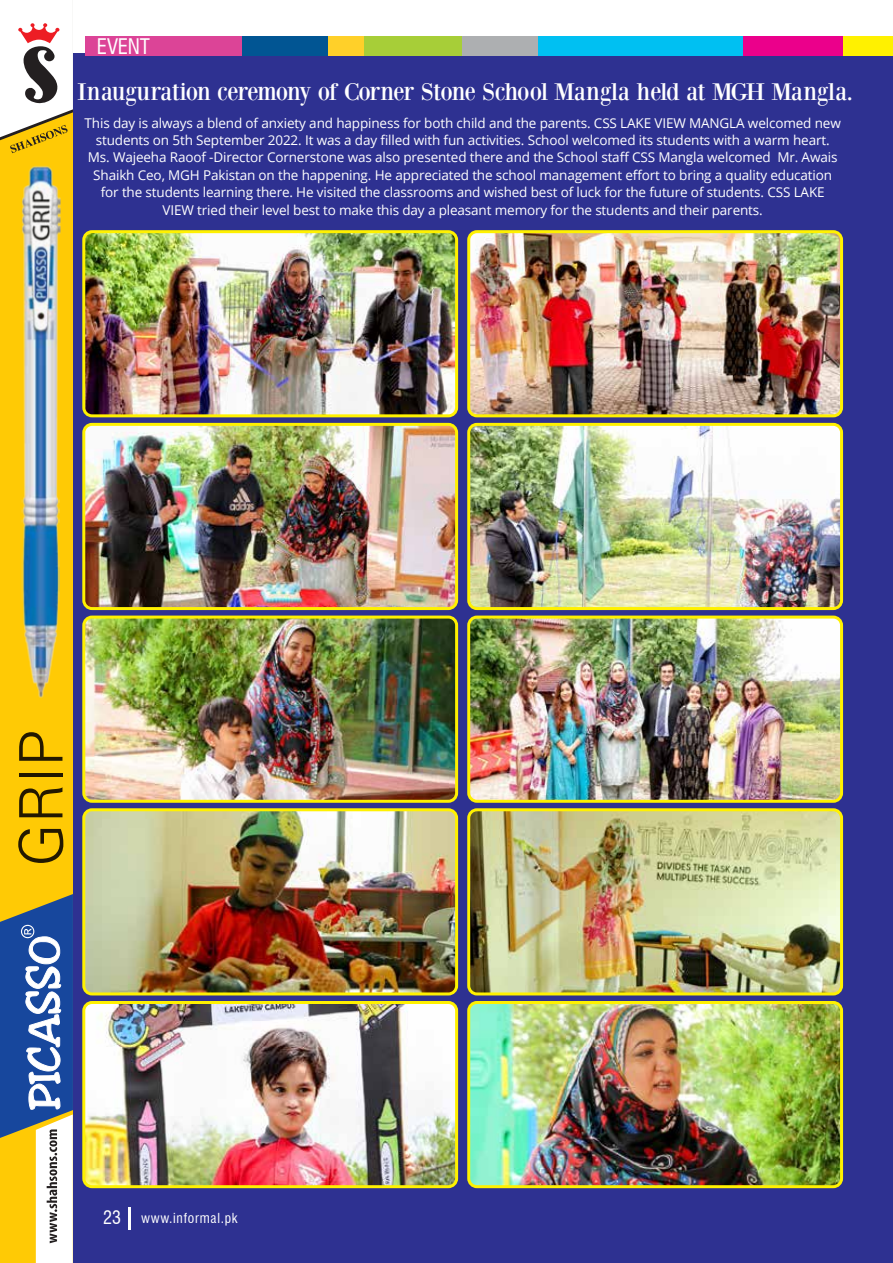
<style>
.page{position:relative;width:893px;height:1263px;background:#fff}
.page>*{position:absolute;margin:0;border:0;box-sizing:border-box;transform-origin:0 0}
.t1{font:24.9px "Bodoni XT";letter-spacing:-.04em;color:#fff}
.t2{font:condensed 21px "Swiss 721 BT";letter-spacing:-.01em;color:#fff}
.t3{font:13.5px/17.4px "Open Sans";letter-spacing:-.01em;color:#fff;text-align:center}
.t4{font:condensed 13.5px "Swiss 721 BT";letter-spacing:.05em;color:#fff}
.s1{font-size:18px}
</style>
<div class="page">
<div style="left:59px;top:54px;width:834px;height:1209px;background:#2e3191"></div>
<div style="left:742px;top:36px;width:105px;height:20px;background:#eb008b"></div>
<div style="left:844px;top:36px;width:49px;height:20px;background:#fff100"></div>
<div style="left:300px;top:36px;width:65px;height:20px;background:#ffd029"></div>
<div style="left:364px;top:36px;width:99px;height:20px;background:#a7ce38"></div>
<div style="left:463px;top:36px;width:75px;height:20px;background:#adafb1"></div>
<div style="left:538px;top:36px;width:204px;height:20px;background:#00c0f2"></div>
<div style="left:201px;top:36px;width:127px;height:20px;background:#015593"></div>
<div style="left:86px;top:36px;width:156px;height:20px;background:#dc4497"></div>
<div style="left:0;top:0;width:73px;height:1263px;background:#ffca05"></div>
<img style="left:21px;top:166px;width:40px;height:532px">
<svg style="left:18px;top:829px;width:45px;height:34px"></svg>
<svg style="left:19px;top:787px;width:43px;height:30px"></svg>
<hr style="left:19px;top:773px;width:43px;height:4px;background:#231800">
<svg style="left:19px;top:732px;width:43px;height:29px"></svg>
<svg style="left:0;top:0;width:73px;height:153px;background:#dfcfb0"></svg>
<svg style="left:0;top:894px;width:73px;height:369px"></svg>
<hr style="left:128px;top:1207px;width:2px;height:23px;background:#fff">
<img style="left:86px;top:234px;width:371px;height:182px">
<div style="left:82px;top:230px;width:376px;height:187px;border:3px solid #fff100;border-radius:8px"></div>
<img style="left:471px;top:234px;width:369px;height:182px">
<div style="left:467px;top:230px;width:376px;height:187px;border:3px solid #fff100;border-radius:8px"></div>
<img style="left:86px;top:424px;width:371px;height:182px">
<div style="left:82px;top:423px;width:376px;height:187px;border:3px solid #fff100;border-radius:8px"></div>
<img style="left:471px;top:427px;width:368px;height:179px">
<div style="left:467px;top:423px;width:376px;height:187px;border:3px solid #fff100;border-radius:8px"></div>
<img style="left:86px;top:617px;width:371px;height:182px">
<div style="left:82px;top:616px;width:376px;height:187px;border:3px solid #fff100;border-radius:8px"></div>
<img style="left:471px;top:617px;width:369px;height:182px">
<div style="left:467px;top:616px;width:376px;height:187px;border:3px solid #fff100;border-radius:8px"></div>
<img style="left:86px;top:812px;width:371px;height:182px">
<div style="left:82px;top:808px;width:376px;height:187px;border:3px solid #fff100;border-radius:8px"></div>
<img style="left:470px;top:812px;width:370px;height:182px">
<div style="left:467px;top:808px;width:376px;height:187px;border:3px solid #fff100;border-radius:8px"></div>
<img style="left:86px;top:1005px;width:371px;height:182px">
<div style="left:82px;top:1001px;width:376px;height:187px;border:3px solid #fff100;border-radius:8px"></div>
<img style="left:471px;top:1005px;width:369px;height:182px">
<div style="left:467px;top:1001px;width:376px;height:187px;border:3px solid #fff100;border-radius:8px"></div>
<h2 class="t2" style="left:97px;top:34px;width:55px">EVENT</h2>
<h1 class="t1" style="left:77px;top:77px;width:777px">Inauguration ceremony of Corner Stone School Mangla held at MGH Mangla.</h1>
<p class="t3" style="left:85px;top:114px;width:758px">This day is always a blend of anxiety and happiness for both child and the parents. CSS LAKE VIEW MANGLA welcomed new students on 5th September 2022. It was a day filled with fun activities. School welcomed its students with a warm heart.<br>Ms. Wajeeha Raoof -Director Cornerstone was also presented there and the School staff CSS Mangla welcomed Mr. Awais Shaikh Ceo, MGH Pakistan on the happening. He appreciated the school management effort to bring a quality education for the students learning there. He visited the classrooms and wished best of luck for the future of students. CSS LAKE VIEW tried their level best to make this day a pleasant memory for the students and their parents.</p>
<p class="t4" style="left:103px;top:1210px;width:136px"><span class="s1">23</span> www.informal.pk</p>
</div>
